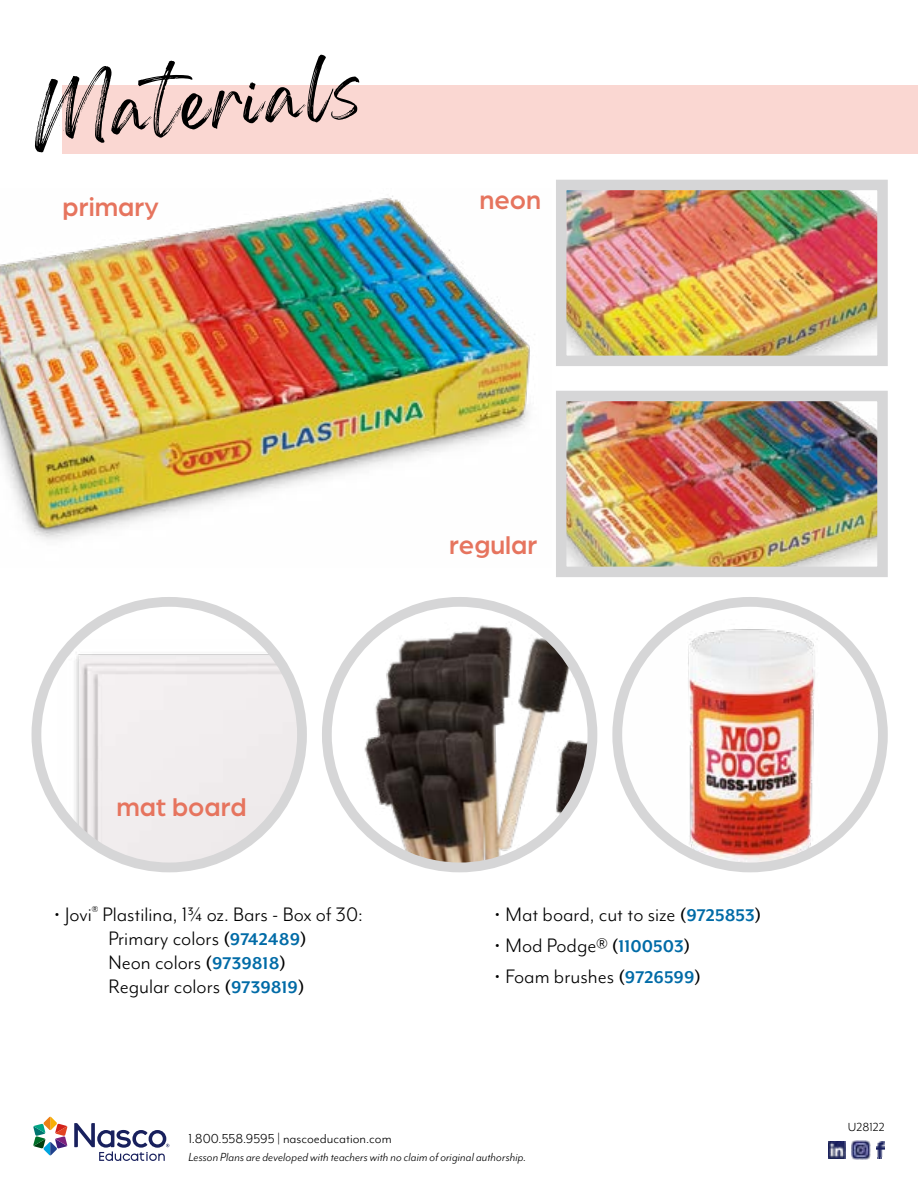
<style>
.page{position:relative;width:918px;height:1188px;background:#fff}
.page>*{position:absolute;margin:0;border:0;box-sizing:border-box;transform-origin:0 0}
.t1{font:54.6px "Gellatio Personal Use";color:#000}
.t2{font:500 27px "Arboria";color:#e6745e}
.t3{font:22.5px/24px "Mr Eaves Mod OT";color:#000}
.t4{font:15px "Mr Eaves Mod OT";color:#000}
.t5{font:italic 13.5px "Mr Eaves Mod OT";letter-spacing:.01em;color:#000}
.t6{font:13.5px "Mr Eaves Mod OT";color:#000}
.s1{font-weight:700;font-size:19.5px}
.s2{font-weight:700;font-size:19.5px;color:#006ba7}
</style>
<div class="page">
<div style="left:63px;top:85px;width:855px;height:68px;background:#fad7d2"></div>
<img style="left:56px;top:638px;width:246px;height:229px">
<div style="left:32px;top:597px;width:275px;height:275px;border:10px solid #d6d6d7;border-radius:50%"></div>
<img style="left:327px;top:602px;width:265px;height:265px;border-radius:133px">
<div style="left:322px;top:597px;width:275px;height:275px;border:10px solid #d6d6d7;border-radius:50%"></div>
<img style="left:623px;top:619px;width:257px;height:248px">
<div style="left:612px;top:597px;width:276px;height:275px;border:10px solid #d6d6d7;border-radius:50%"></div>
<img style="left:567px;top:191px;width:310px;height:164px">
<div style="left:556px;top:180px;width:332px;height:186px;border:10px solid #d6d6d7"></div>
<img style="left:567px;top:402px;width:310px;height:164px">
<div style="left:556px;top:391px;width:332px;height:186px;border:10px solid #d6d6d7"></div>
<img style="left:0;top:195px;width:535px;height:345px">
<svg style="left:33px;top:1117px;width:34px;height:38px"></svg>
<svg style="left:74px;top:1123px;width:95px;height:38px"></svg>
<svg style="left:876px;top:1141px;width:9px;height:18px"></svg>
<img style="left:828px;top:1141px;width:18px;height:18px">
<img style="left:852px;top:1141px;width:19px;height:19px">
<h1 class="t1" style="left:32px;top:101px;width:330px;rotate:-4deg">Materials</h1>
<p class="t2" style="left:63px;top:189px;width:98px">primary</p>
<p class="t2" style="left:480px;top:182px;width:63px">neon</p>
<p class="t2" style="left:449px;top:526px;width:90px">regular</p>
<p class="t2" style="left:116px;top:789px;width:132px">mat board</p>
<p class="t3" style="left:108px;top:903px;width:256px;text-indent:-54px">• Jovi<sup>®</sup> Plastilina, 13/4 oz. Bars - Box of 30:<br>Primary colors <span class="s1">(</span><span class="s2">9742489</span><span class="s1">)<br></span>Neon colors <span class="s1">(</span><span class="s2">9739818</span><span class="s1">)<br></span>Regular colors <span class="s1">(</span><span class="s2">9739819</span><span class="s1">)</span></p>
<p class="t3" style="left:495px;top:903px;width:268px">• Mat board, cut to size <span class="s1">(</span><span class="s2">9725853</span><span class="s1">)</span></p>
<p class="t3" style="left:495px;top:933px;width:197px">• Mod Podge® <span class="s1">(</span><span class="s2">1100503</span><span class="s1">)</span></p>
<p class="t3" style="left:495px;top:964px;width:208px">• Foam brushes <span class="s1">(</span><span class="s2">9726599</span><span class="s1">)</span></p>
<p class="t4" style="left:188px;top:1131px;width:205px">1.800.558.9595 | nascoeducation.com</p>
<p class="t5" style="left:188px;top:1150px;width:340px">Lesson Plans are developed with teachers with no claim of original authorship.</p>
<p class="t6" style="left:848px;top:1119px;width:38px">U28122</p>
</div>
